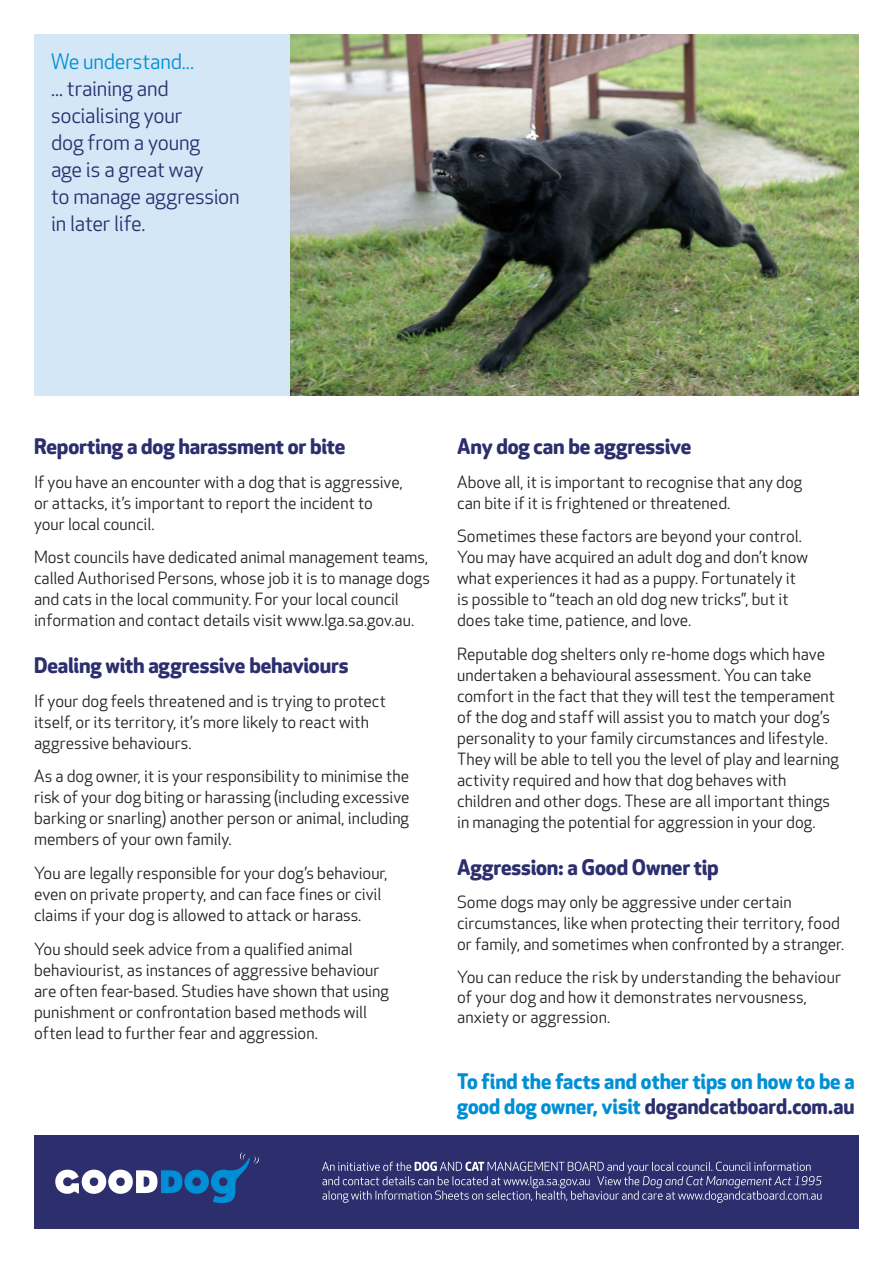
<style>
.page{position:relative;width:893px;height:1263px;background:#fff}
.page>*{position:absolute;margin:0;border:0;box-sizing:border-box;transform-origin:0 0}
.t1{font:700 21px "Apex Rounded";letter-spacing:-.01em;color:#2c2e6e}
.t2{font:21px/27px "Apex Rounded";letter-spacing:-.01em;color:#2c2e6e}
.t3{font:700 21px/25.2px "Apex Rounded";letter-spacing:-.005em;color:#008fd5}
.t4{font:21px "Apex Rounded";letter-spacing:-.01em;color:#008fd5}
.t5{font:16.5px/21px "Apex Rounded";color:#231f20}
.s1{color:#2c2e6e}
</style>
<div class="page">
<img style="left:289px;top:34px;width:570px;height:361px">
<div style="left:34px;top:34px;width:255px;height:361px;background:#d4e7f6"></div>
<div style="left:34px;top:1135px;width:825px;height:94px;background:#2c2e6e"></div>
<svg style="left:55px;top:1152px;width:204px;height:51px"></svg>
<svg style="left:322px;top:1161px;width:500px;height:42px"></svg>
<p class="t4" style="left:51px;top:50px;width:144px">We understand...</p>
<p class="t2" style="left:51px;top:76px;width:190px">... training and socialising your<br>dog from a young<br>age is a great way<br>to manage aggression in later life.</p>
<p class="t1" style="left:34px;top:434px;width:313px">Reporting a dog harassment or bite</p>
<p class="t5" style="left:34px;top:472px;width:370px">If you have an encounter with a dog that is aggressive, or attacks, it’s important to report the incident to your local council.</p>
<p class="t5" style="left:34px;top:547px;width:397px">Most councils have dedicated animal management teams, called Authorised Persons, whose job it is to manage dogs and cats in the local community. For your local council information and contact details visit www.lga.sa.gov.au.</p>
<p class="t1" style="left:34px;top:653px;width:316px">Dealing with aggressive behaviours</p>
<p class="t5" style="left:34px;top:691px;width:354px">If your dog feels threatened and is trying to protect itself, or its territory, it’s more likely to react with aggressive behaviours.</p>
<p class="t5" style="left:34px;top:766px;width:377px;text-align:justify">As a dog owner, it is your responsibility to minimise the risk of your dog biting or harassing (including excessive barking or snarling) another person or animal, including members of your own family.</p>
<p class="t5" style="left:34px;top:863px;width:355px">You are legally responsible for your dog’s behaviour, even on private property, and can face fines or civil claims if your dog is allowed to attack or harass.</p>
<p class="t5" style="left:34px;top:939px;width:356px">You should seek advice from a qualified animal behaviourist, as instances of aggressive behaviour are often fear-based. Studies have shown that using punishment or confrontation based methods will often lead to further fear and aggression.</p>
<p class="t1" style="left:457px;top:434px;width:236px">Any dog can be aggressive</p>
<p class="t5" style="left:457px;top:472px;width:347px">Above all, it is important to recognise that any dog can bite if it is frightened or threatened.</p>
<p class="t5" style="left:457px;top:526px;width:352px">Sometimes these factors are beyond your control.<br>You may have acquired an adult dog and don’t know what experiences it had as a puppy. Fortunately it is possible to “teach an old dog new tricks”, but it does take time, patience, and love.</p>
<p class="t5" style="left:457px;top:644px;width:383px">Reputable dog shelters only re-home dogs which have undertaken a behavioural assessment. You can take comfort in the fact that they will test the temperament of the dog and staff will assist you to match your dog’s personality to your family circumstances and lifestyle.<br>They will be able to tell you the level of play and learning activity required and how that dog behaves with children and other dogs. These are all important things in managing the potential for aggression in your dog.</p>
<p class="t1" style="left:457px;top:854px;width:263px">Aggression: a Good Owner tip</p>
<p class="t5" style="left:457px;top:892px;width:389px">Some dogs may only be aggressive under certain circumstances, like when protecting their territory, food or family, and sometimes when confronted by a stranger.</p>
<p class="t5" style="left:457px;top:968px;width:385px;line-height:19.8px">You can reduce the risk by understanding the behaviour of your dog and how it demonstrates nervousness, anxiety or aggression.</p>
<p class="t3" style="left:457px;top:1069px;width:399px">To find the facts and other tips on how to be a good dog owner, visit <span class="s1">dogandcatboard.com.au</span></p>
</div>
